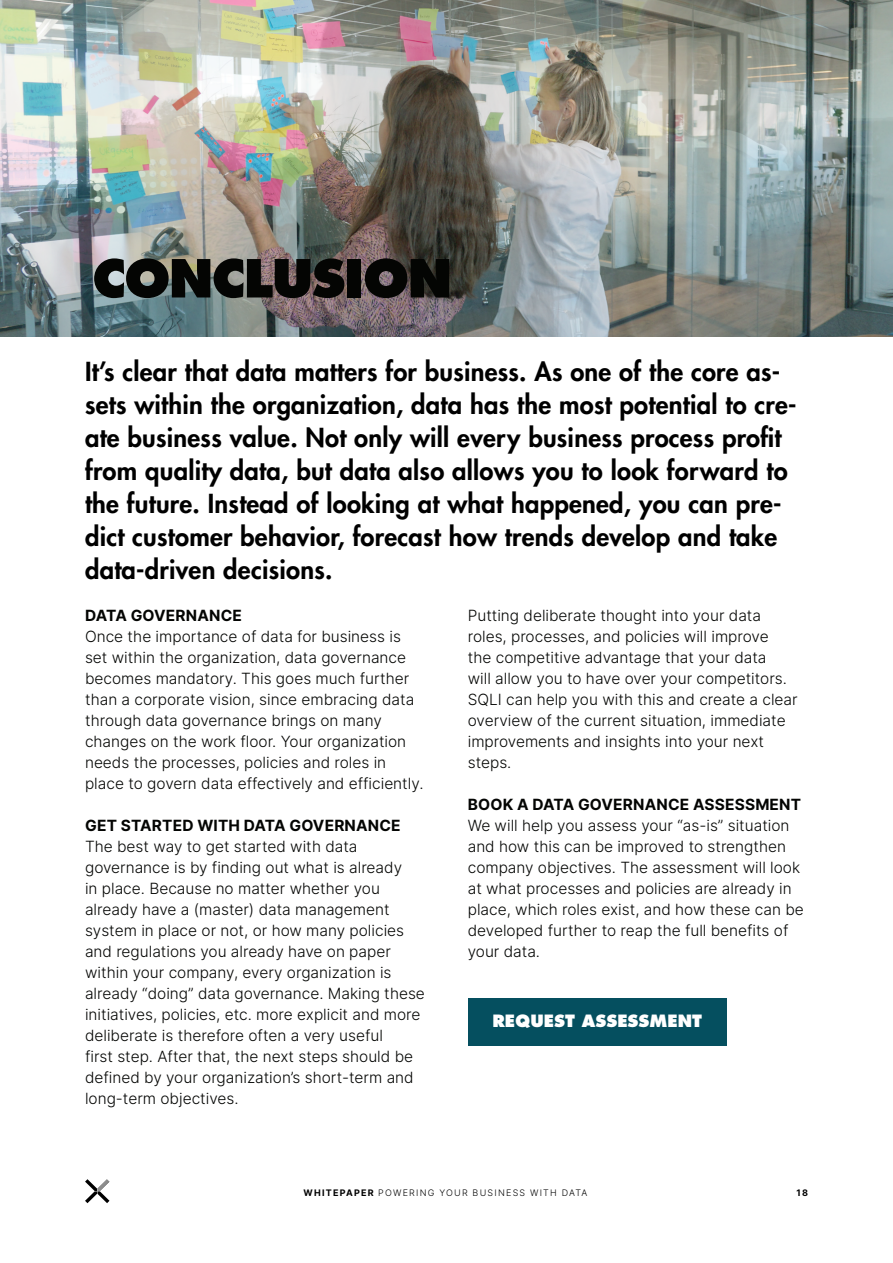
<style>
.page{position:relative;width:893px;height:1263px;background:#fff}
.page>*{position:absolute;margin:0;border:0;box-sizing:border-box;transform-origin:0 0}
.Chapter_title{font:800 51px "Futura Std";letter-spacing:-.03em;color:#040503}
.Chapter_introduction{font:800 25.5px/33px "Futura Std";letter-spacing:.01em;color:#000}
.t1{font:800 16.5px "Futura Std";color:#fff}
.t2{font:300 15.45px/21px "Inter";color:#040503}
.t3{font:700 15.45px "Inter";letter-spacing:.01em;color:#040503}
.t4{font:300 9px "Inter";letter-spacing:.135em;color:#000}
.t5{font:700 9px "Inter";color:#000}
.s1{font-weight:700}
</style>
<div class="page">
<img style="left:0;top:0;width:893px;height:336px">
<div style="left:468px;top:998px;width:259px;height:47px;background:#054f5f"></div>
<svg style="left:85px;top:1179px;width:24px;height:24px"></svg>
<p class="Chapter_title" style="left:92px;top:246px;width:361px">CONCLUSION</p>
<p class="Chapter_introduction" style="left:85px;top:355px;width:713px">It’s clear that data matters for business. As one of the core as&shy;sets within the organization, data has the most potential to cre&shy;ate business value. Not only will every business process profit from quality data, but data also allows you to look forward to the future. Instead of looking at what happened, you can pre&shy;dict customer behavior, forecast how trends develop and take data-driven decisions.</p>
<p class="t3" style="left:85px;top:604px;width:158px">DATA GOVERNANCE</p>
<p class="t2" style="left:85px;top:626px;width:340px">Once the importance of data for business is set within the organization, data governance becomes mandatory. This goes much further than a corporate vision, since embracing data through data governance brings on many changes on the work floor. Your organization needs the processes, policies and roles in place to govern data effectively and efficiently.</p>
<p class="t3" style="left:85px;top:814px;width:317px">GET STARTED WITH DATA GOVERNANCE</p>
<p class="t2" style="left:85px;top:836px;width:341px">The best way to get started with data governance is by finding out what is already<br>in place. Because no matter whether you already have a (master) data management system in place or not, or how many policies and regulations you already have on paper within your company, every organization is already “doing” data governance. Making these initiatives, policies, etc. more explicit and more deliberate is therefore often a very useful<br>first step. After that, the next steps should be defined by your organization’s short-term and long-term objectives.</p>
<p class="t2" style="left:468px;top:605px;width:331px">Putting deliberate thought into your data roles, processes, and policies will improve<br>the competitive advantage that your data<br>will allow you to have over your competitors.<br>SQLI can help you with this and create a clear overview of the current situation, immediate improvements and insights into your next steps.</p>
<p class="t3" style="left:468px;top:793px;width:335px">BOOK A DATA GOVERNANCE ASSESSMENT</p>
<p class="t2" style="left:468px;top:815px;width:337px">We will help you assess your “as-is” situation and how this can be improved to strengthen company objectives. The assessment will look at what processes and policies are already in place, which roles exist, and how these can be developed further to reap the full benefits of your data.</p>
<p class="t1" style="left:492px;top:1011px;width:211px">REQUEST ASSESSMENT</p>
<p class="t4" style="left:304px;top:1186px;width:285px"><span class="s1">WHITEPAPER</span> POWERING YOUR BUSINESS WITH DATA</p>
<p class="t5" style="left:796px;top:1186px;width:13px">18</p>
</div>
